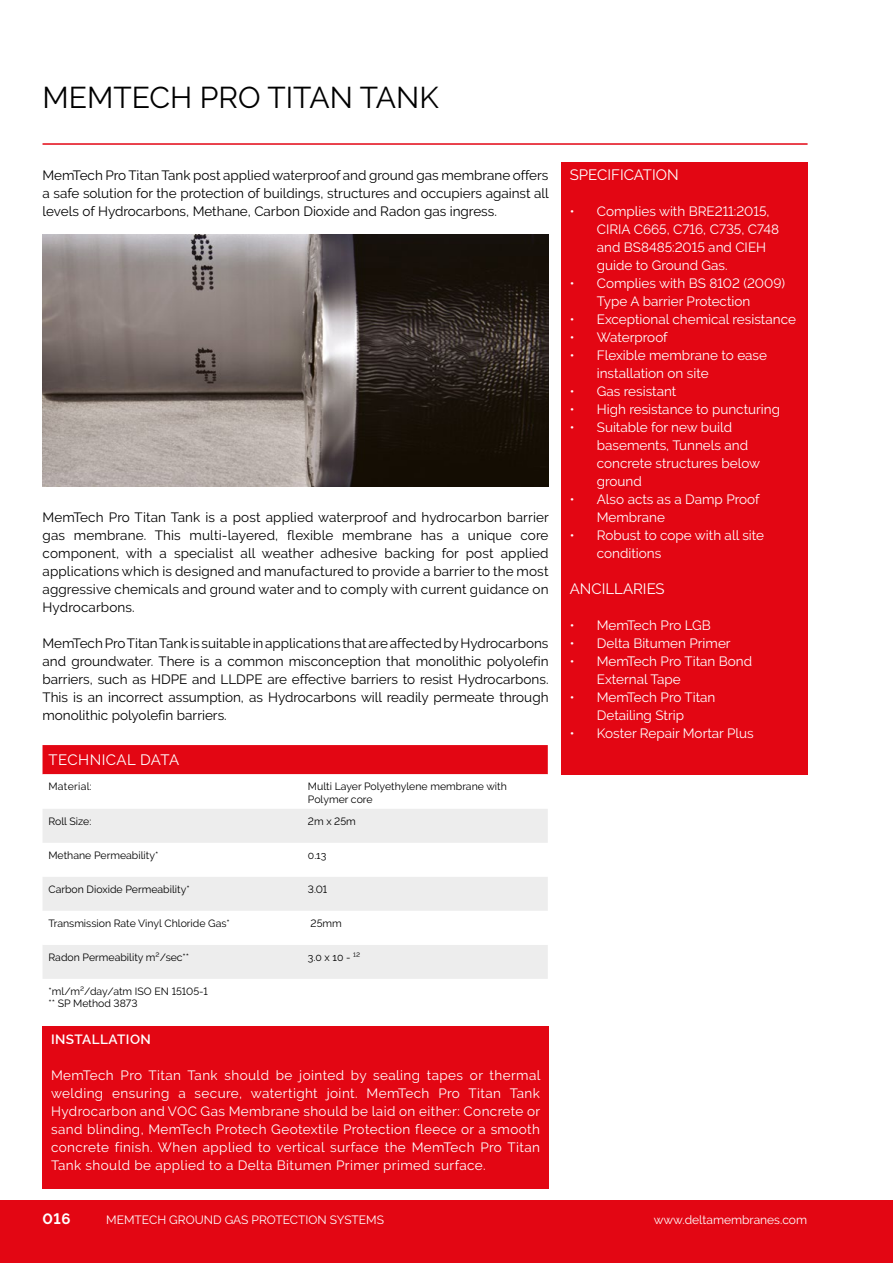
<style>
.page{position:relative;width:893px;height:1263px;background:#fff}
.page>*{position:absolute;margin:0;border:0;box-sizing:border-box;transform-origin:0 0}
.t1{font:30px "Raleway";color:#000}
.t2{font:15px "Raleway";color:#fff}
.t3{font:15px "Raleway";letter-spacing:.03em;color:#fff}
.t4{font:700 15px "Raleway";color:#fff}
.t5{font:13.5px/18px "Raleway";color:#fff}
.t6{font:13.5px/18px "Raleway";color:#000;text-align:justify}
.t7{font:600 13.5px "Raleway";letter-spacing:.03em;color:#fff}
.t8{font:12px "Raleway";color:#fff}
.t9{font:10.5px/12.6px "Raleway";color:#000}
.t10{font:10.5px "Raleway";letter-spacing:.03em;color:#000}
</style>
<div class="page">
<div style="left:0;top:1200px;width:893px;height:63px;background:#e30613"></div>
<img style="left:43px;top:234px;width:506px;height:252px">
<hr style="left:43px;top:143px;width:765px;height:2px;background:#e30613">
<div style="left:43px;top:1026px;width:506px;height:162px;background:#e30613"></div>
<div style="left:561px;top:162px;width:247px;height:612px;background:#e30613"></div>
<div style="left:43px;top:745px;width:505px;height:29px;background:#e30613"></div>
<svg style="left:43px;top:774px;width:505px;height:1px"></svg>
<svg style="left:43px;top:809px;width:505px;height:102px;fill:#ededed"></svg>
<div style="left:43px;top:945px;width:505px;height:34px;background:#ededed"></div>
<h1 class="t1" style="left:43px;top:80px;width:398px">MEMTECH PRO TITAN TANK</h1>
<p class="t6" style="left:43px;top:166px;width:508px">MemTech Pro Titan Tank post applied waterproof and ground gas membrane offers a safe solution for the protection of buildings, structures and occupiers against all levels of Hydrocarbons, Methane, Carbon Dioxide and Radon gas ingress.</p>
<p class="t6" style="left:43px;top:508px;width:508px">MemTech Pro Titan Tank is a post applied waterproof and hydrocarbon barrier gas membrane. This multi-layered, flexible membrane has a unique core component, with a specialist all weather adhesive backing for post applied applications which is designed and manufactured to provide a barrier to the most aggressive chemicals and ground water and to comply with current guidance on Hydrocarbons.</p>
<p class="t6" style="left:43px;top:634px;width:507px">MemTech Pro Titan Tank is suitable in applications that are affected by Hydrocarbons and groundwater. There is a common misconception that monolithic polyolefin barriers, such as HDPE and LLDPE are effective barriers to resist Hydrocarbons.<br>This is an incorrect assumption, as Hydrocarbons will readily permeate through monolithic polyolefin barriers.</p>
<p class="t3" style="left:49px;top:751px;width:132px">TECHNICAL DATA</p>
<p class="t10" style="left:49px;top:780px;width:45px">Material:</p>
<p class="t9" style="left:308px;top:780px;width:200px">Multi Layer Polyethylene membrane with<br>Polymer core</p>
<p class="t9" style="left:49px;top:815px;width:44px">Roll Size:</p>
<p class="t9" style="left:308px;top:815px;width:49px">2m x 25m</p>
<p class="t9" style="left:49px;top:849px;width:111px">Methane Permeability*</p>
<p class="t9" style="left:308px;top:849px;width:20px">0.13</p>
<p class="t9" style="left:49px;top:883px;width:143px">Carbon Dioxide Permeability*</p>
<p class="t9" style="left:308px;top:883px;width:21px">3.01</p>
<p class="t9" style="left:49px;top:917px;width:183px">Transmission Rate Vinyl Chloride Gas*</p>
<p class="t9" style="left:311px;top:917px;width:33px">25mm</p>
<p class="t9" style="left:49px;top:951px;width:142px">Radon Permeability m²/sec**</p>
<p class="t9" style="left:308px;top:951px;width:54px">3.0 x 10 - ¹²</p>
<p class="t9" style="left:49px;top:985px;width:161px">*ml/m²/day/atm ISO EN 15105-1 ** SP Method 3873</p>
<p class="t7" style="left:51px;top:1031px;width:101px">INSTALLATION</p>
<p class="t5" style="left:51px;top:1066px;width:491px;text-align:justify">MemTech Pro Titan Tank should be jointed by sealing tapes or thermal welding ensuring a secure, watertight joint. MemTech Pro Titan Tank Hydrocarbon and VOC Gas Membrane should be laid on either: Concrete or sand blinding, MemTech Protech Geotextile Protection fleece or a smooth concrete finish. When applied to vertical surface the MemTech Pro Titan Tank should be applied to a Delta Bitumen Primer primed surface.</p>
<p class="t2" style="left:570px;top:166px;width:110px">SPECIFICATION</p>
<p class="t5" style="left:597px;top:202px;width:184px;text-indent:-27px">• Complies with BRE211:2015,<br>CIRIA C665, C716, C735, C748 and BS8485:2015 and CIEH guide to Ground Gas.</p>
<p class="t5" style="left:570px;top:274px;width:217px;text-align:center">• Complies with BS 8102 (2009)<br>Type A barrier Protection</p>
<p class="t5" style="left:570px;top:310px;width:228px">• Exceptional chemical resistance</p>
<p class="t5" style="left:570px;top:328px;width:99px">• Waterproof</p>
<p class="t5" style="left:597px;top:346px;width:172px;text-indent:-27px">• Flexible membrane to ease installation on site</p>
<p class="t5" style="left:570px;top:382px;width:108px">• Gas resistant</p>
<p class="t5" style="left:570px;top:400px;width:212px">• High resistance to puncturing</p>
<p class="t5" style="left:597px;top:418px;width:165px;text-indent:-27px">• Suitable for new build basements, Tunnels and concrete structures below ground</p>
<p class="t5" style="left:597px;top:490px;width:164px;text-indent:-27px">• Also acts as a Damp Proof<br>Membrane</p>
<p class="t5" style="left:597px;top:526px;width:169px;text-indent:-27px">• Robust to cope with all site conditions</p>
<p class="t2" style="left:570px;top:580px;width:96px">ANCILLARIES</p>
<p class="t5" style="left:570px;top:616px;width:142px">• MemTech Pro LGB</p>
<p class="t5" style="left:570px;top:634px;width:162px">• Delta Bitumen Primer</p>
<p class="t5" style="left:597px;top:652px;width:157px;text-indent:-27px">• MemTech Pro Titan Bond<br>External Tape</p>
<p class="t5" style="left:570px;top:688px;width:147px;text-align:center">• MemTech Pro Titan<br>Detailing Strip</p>
<p class="t5" style="left:570px;top:724px;width:186px">• Koster Repair Mortar Plus</p>
<p class="t4" style="left:43px;top:1210px;width:30px">016</p>
<p class="t8" style="left:106px;top:1213px;width:279px">MEMTECH GROUND GAS PROTECTION SYSTEMS</p>
<p class="t8" style="left:654px;top:1213px;width:155px">www.deltamembranes.com</p>
</div>
